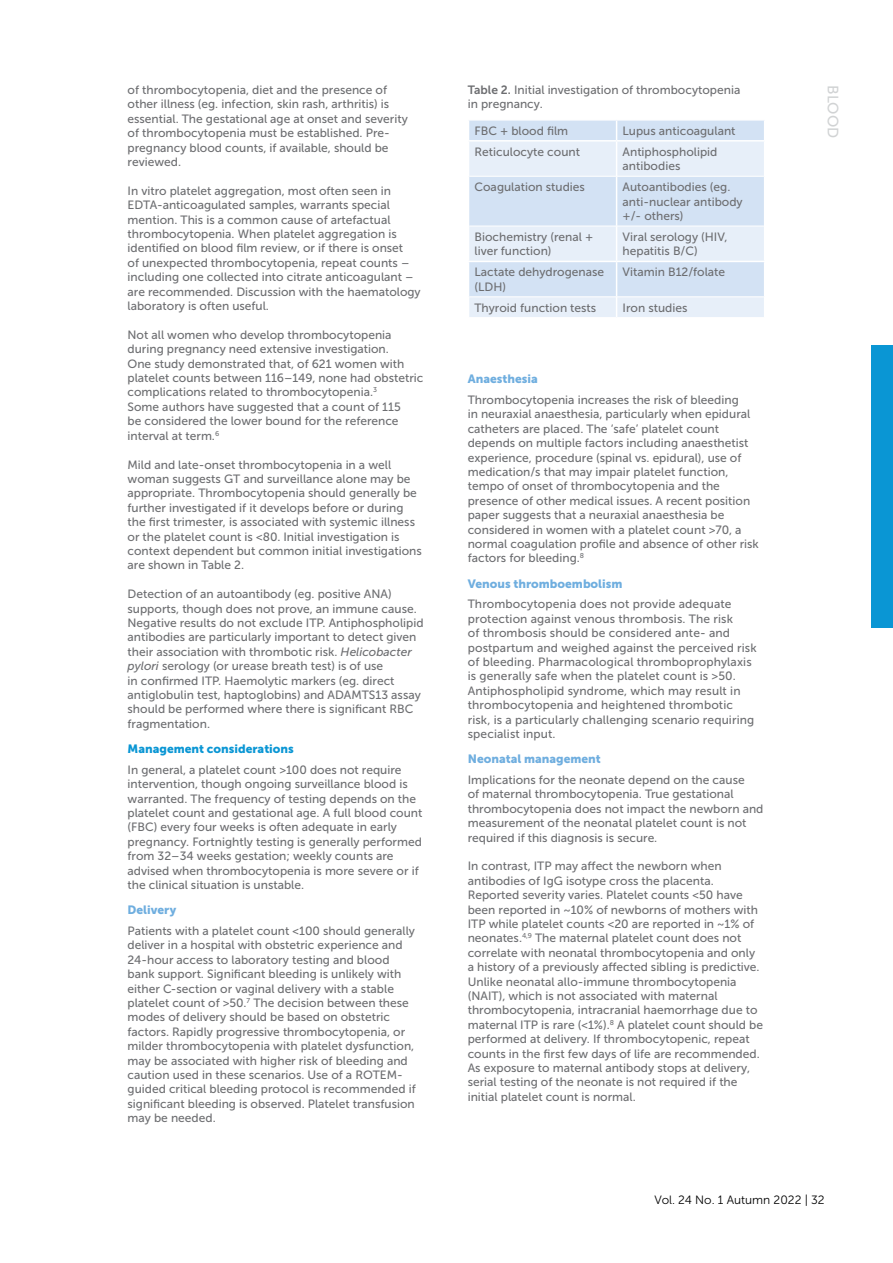
<style>
.page{position:relative;width:893px;height:1263px;background:#fff}
.page>*{position:absolute;margin:0;border:0;box-sizing:border-box;transform-origin:0 0}
.t1{font:15px "Museo Sans 500";color:#d1d3d4}
.t2{font:12px/14.4px "Museo Sans 500";color:#6d6e71}
.t3{font:12px "Museo Sans 900";color:#6faedf}
.t4{font:12px "Museo Sans 900";color:#0a96d4}
.t5{font:12px "Museo Sans 300";color:#000}
.s1{font-style:italic}
.s2{font-family:"Museo Sans 700"}
</style>
<div class="page">
<div style="left:872px;top:345px;width:21px;height:282px;background:#0a96d4"></div>
<div style="left:469px;top:121px;width:295px;height:19px;background:#d3e2f4"></div>
<svg style="left:469px;top:142px;width:295px;height:175px;background:#dde8f6"></svg>
<svg style="left:616px;top:121px;width:1px;height:19px"></svg>
<hr style="left:616px;top:142px;width:1px;height:34px;background:#fff">
<hr style="left:616px;top:176px;width:1px;height:50px;background:#fff">
<hr style="left:616px;top:226px;width:1px;height:35px;background:#fff">
<hr style="left:468px;top:261px;width:149px;height:1px;background:#fff">
<hr style="left:617px;top:261px;width:148px;height:1px;background:#fff">
<hr style="left:616px;top:262px;width:1px;height:35px;background:#fff">
<svg style="left:616px;top:298px;width:1px;height:19px"></svg>
<hr style="left:469px;top:176px;width:148px;height:1px;background:#fff">
<hr style="left:617px;top:176px;width:147px;height:1px;background:#fff">
<hr style="left:469px;top:226px;width:148px;height:1px;background:#fff">
<hr style="left:617px;top:226px;width:147px;height:1px;background:#fff">
<hr style="left:469px;top:297px;width:148px;height:1px;background:#fff">
<hr style="left:617px;top:297px;width:147px;height:1px;background:#fff">
<p class="t2" style="left:128px;top:83px;width:282px">of thrombocytopenia, diet and the presence of other illness (eg. infection, skin rash, arthritis) is essential. The gestational age at onset and severity of thrombocytopenia must be established. Pre&shy;pregnancy blood counts, if available, should be reviewed.</p>
<p class="t2" style="left:128px;top:184px;width:295px">In vitro platelet aggregation, most often seen in EDTA-anticoagulated samples, warrants special mention. This is a common cause of artefactual thrombocytopenia. When platelet aggregation is identified on blood film review, or if there is onset<br>of unexpected thrombocytopenia, repeat counts – including one collected into citrate anticoagulant – are recommended. Discussion with the haematology laboratory is often useful.</p>
<p class="t2" style="left:128px;top:328px;width:297px">Not all women who develop thrombocytopenia during pregnancy need extensive investigation.<br>One study demonstrated that, of 621 women with platelet counts between 116–149, none had obstetric complications related to thrombocytopenia.<sup>3<br></sup>Some authors have suggested that a count of 115<br>be considered the lower bound for the reference interval at term.<sup>6</sup></p>
<p class="t2" style="left:128px;top:457px;width:296px">Mild and late-onset thrombocytopenia in a well woman suggests GT and surveillance alone may be appropriate. Thrombocytopenia should generally be further investigated if it develops before or during the first trimester, is associated with systemic illness or the platelet count is &lt;80. Initial investigation is context dependent but common initial investigations are shown in Table 2.</p>
<p class="t2" style="left:128px;top:587px;width:297px">Detection of an autoantibody (eg. positive ANA) supports, though does not prove, an immune cause.<br>Negative results do not exclude ITP. Antiphospholipid antibodies are particularly important to detect given their association with thrombotic risk. <span class="s1">Helicobacter pylori</span> serology (or urease breath test) is of use<br>in confirmed ITP. Haemolytic markers (eg. direct antiglobulin test, haptoglobins) and ADAMTS13 assay should be performed where there is significant RBC fragmentation.</p>
<p class="t4" style="left:128px;top:742px;width:168px">Management considerations</p>
<p class="t2" style="left:128px;top:762px;width:296px">In general, a platelet count &gt;100 does not require intervention, though ongoing surveillance blood is warranted. The frequency of testing depends on the platelet count and gestational age. A full blood count (FBC) every four weeks is often adequate in early pregnancy. Fortnightly testing is generally performed from 32–34 weeks gestation; weekly counts are advised when thrombocytopenia is more severe or if the clinical situation is unstable.</p>
<p class="t3" style="left:128px;top:903px;width:50px">Delivery</p>
<p class="t2" style="left:128px;top:924px;width:290px">Patients with a platelet count &lt;100 should generally deliver in a hospital with obstetric experience and 24-hour access to laboratory testing and blood bank support. Significant bleeding is unlikely with either C-section or vaginal delivery with a stable platelet count of &gt;50.<sup>7</sup> The decision between these modes of delivery should be based on obstetric factors. Rapidly progressive thrombocytopenia, or milder thrombocytopenia with platelet dysfunction, may be associated with higher risk of bleeding and caution used in these scenarios. Use of a ROTEM&shy;guided critical bleeding protocol is recommended if significant bleeding is observed. Platelet transfusion may be needed.</p>
<p class="t2" style="left:468px;top:83px;width:274px"><span class="s2">Table 2.</span> Initial investigation of thrombocytopenia in pregnancy.</p>
<p class="t2" style="left:474px;top:124px;width:95px">FBC + blood film</p>
<p class="t2" style="left:623px;top:124px;width:114px">Lupus anticoagulant</p>
<p class="t2" style="left:474px;top:145px;width:107px">Reticulocyte count</p>
<p class="t2" style="left:623px;top:145px;width:96px">Antiphospholipid antibodies</p>
<p class="t2" style="left:474px;top:180px;width:112px">Coagulation studies</p>
<p class="t2" style="left:623px;top:180px;width:122px">Autoantibodies (eg. anti-nuclear antibody +/- others)</p>
<p class="t2" style="left:474px;top:230px;width:120px">Biochemistry (renal + liver function)</p>
<p class="t2" style="left:623px;top:230px;width:106px">Viral serology (HIV, hepatitis B/C)</p>
<p class="t2" style="left:474px;top:265px;width:131px">Lactate dehydrogenase (LDH)</p>
<p class="t2" style="left:623px;top:265px;width:104px">Vitamin B12/folate</p>
<p class="t2" style="left:474px;top:301px;width:123px">Thyroid function tests</p>
<p class="t2" style="left:623px;top:301px;width:66px">Iron studies</p>
<p class="t3" style="left:468px;top:372px;width:72px">Anaesthesia</p>
<p class="t2" style="left:468px;top:393px;width:293px">Thrombocytopenia increases the risk of bleeding<br>in neuraxial anaesthesia, particularly when epidural catheters are placed. The ‘safe’ platelet count depends on multiple factors including anaesthetist experience, procedure (spinal vs. epidural), use of medication/s that may impair platelet function, tempo of onset of thrombocytopenia and the presence of other medical issues. A recent position paper suggests that a neuraxial anaesthesia be considered in women with a platelet count &gt;70, a normal coagulation profile and absence of other risk factors for bleeding.<sup>8</sup></p>
<p class="t3" style="left:468px;top:577px;width:156px">Venous thromboembolism</p>
<p class="t2" style="left:468px;top:597px;width:291px">Thrombocytopenia does not provide adequate protection against venous thrombosis. The risk<br>of thrombosis should be considered ante- and postpartum and weighed against the perceived risk of bleeding. Pharmacological thromboprophylaxis is generally safe when the platelet count is &gt;50.<br>Antiphospholipid syndrome, which may result in thrombocytopenia and heightened thrombotic risk, is a particularly challenging scenario requiring specialist input.</p>
<p class="t3" style="left:468px;top:752px;width:135px">Neonatal management</p>
<p class="t2" style="left:468px;top:773px;width:297px">Implications for the neonate depend on the cause<br>of maternal thrombocytopenia. True gestational thrombocytopenia does not impact the newborn and measurement of the neonatal platelet count is not required if this diagnosis is secure.</p>
<p class="t2" style="left:468px;top:859px;width:297px">In contrast, ITP may affect the newborn when antibodies of IgG isotype cross the placenta.<br>Reported severity varies. Platelet counts &lt;50 have been reported in ~10% of newborns of mothers with ITP while platelet counts &lt;20 are reported in ~1% of neonates.<sup>4,9</sup> The maternal platelet count does not correlate with neonatal thrombocytopenia and only a history of a previously affected sibling is predictive.<br>Unlike neonatal allo-immune thrombocytopenia (NAIT), which is not associated with maternal thrombocytopenia, intracranial haemorrhage due to maternal ITP is rare (&lt;1%).<sup>8</sup> A platelet count should be performed at delivery. If thrombocytopenic, repeat counts in the first few days of life are recommended.<br>As exposure to maternal antibody stops at delivery, serial testing of the neonate is not required if the initial platelet count is normal.</p>
<p class="t1" style="left:841px;top:85px;width:54px;rotate:90deg">BLOOD</p>
<p class="t5" style="left:655px;top:1193px;width:172px">Vol. 24 No. 1 Autumn 2022 | 32</p>
</div>
